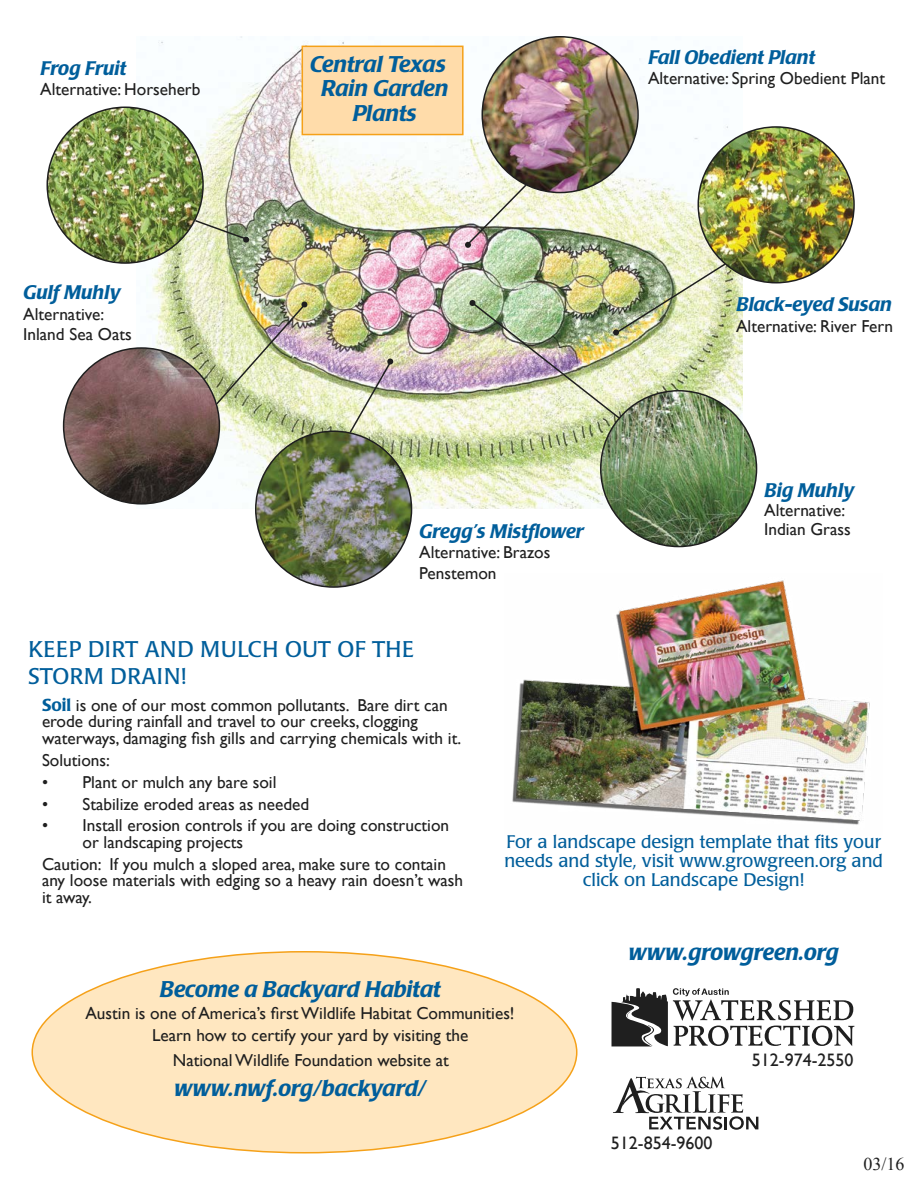
<style>
.page{position:relative;width:918px;height:1188px;background:#fff}
.page>*{position:absolute;margin:0;border:0;box-sizing:border-box;transform-origin:0 0}
.t1{font:italic 500 22.5px/24.8px "Poppl Laudatio";color:#005e9b;text-align:center}
.t2{font:22.5px/27px "Poppl Laudatio";letter-spacing:.02em;color:#005e9b}
.t3{font:italic 500 19.5px "Poppl Laudatio";color:#005e9b}
.t4{font:18px/19.5px "Poppl Laudatio";color:#005e9b;text-align:center}
.t5{font:18px "Gill Sans";color:#1f1f1f}
.t6{font:18px "Times New Roman";color:#1f1f1f}
.t7{font:17.25px/16.5px "Gill Sans";color:#1f1f1f}
.s1{font-family:"Poppl Laudatio";font-weight:500;color:#005e9b}
</style>
<div class="page">
<svg style="left:612px;top:988px;width:242px;height:58px"></svg>
<div style="left:32px;top:952px;width:545px;height:201px;background:#ffe7c0;border-radius:50%"></div>
<svg style="left:613px;top:1077px;width:145px;height:53px"></svg>
<img style="left:512px;top:580px;width:358px;height:245px">
<img style="left:136px;top:36px;width:606px;height:473px">
<img style="left:64px;top:348px;width:155px;height:156px;border-radius:78px">
<img style="left:47px;top:107px;width:156px;height:156px;border-radius:78px">
<img style="left:256px;top:431px;width:156px;height:156px;border-radius:78px">
<img style="left:482px;top:37px;width:156px;height:156px">
<img style="left:698px;top:127px;width:156px;height:156px;border-radius:78px">
<img style="left:601px;top:391px;width:156px;height:156px;border-radius:78px">
<svg style="left:193px;top:219px;width:58px;height:24px"></svg>
<img style="left:215px;top:301px;width:93px;height:105px">
<img style="left:348px;top:360px;width:44px;height:75px">
<div style="left:387px;top:358px;width:6px;height:7px;background:#1f1f1f;border-radius:50%"></div>
<img style="left:469px;top:262px;width:258px;height:158px">
<div style="left:613px;top:329px;width:6px;height:7px;background:#1f1f1f;border-radius:50%"></div>
<img style="left:465px;top:183px;width:63px;height:65px">
<div style="left:302px;top:46px;width:162px;height:89px;background:#ffdcaa;border:2px solid #f5a119"></div>
<p class="t3" style="left:40px;top:57px;width:87px">Frog Fruit</p>
<p class="t7" style="left:40px;top:82px;width:162px">Alternative: Horseherb</p>
<p class="t3" style="left:23px;top:282px;width:99px">Gulf Muhly</p>
<p class="t7" style="left:23px;top:304px;width:110px;line-height:20.4px">Alternative:<br>Inland Sea Oats</p>
<h1 class="t1" style="left:310px;top:52px;width:140px">Central Texas<br>Rain Garden<br>Plants</h1>
<p class="t3" style="left:648px;top:46px;width:168px">Fall Obedient Plant</p>
<p class="t7" style="left:648px;top:71px;width:239px">Alternative: Spring Obedient Plant</p>
<p class="t3" style="left:419px;top:520px;width:166px">Gregg’s Mistflower</p>
<p class="t7" style="left:419px;top:543px;width:133px;line-height:20.4px">Alternative: Brazos<br>Penstemon</p>
<p class="t3" style="left:736px;top:294px;width:157px">Black-eyed Susan</p>
<p class="t7" style="left:736px;top:318px;width:158px">Alternative: River Fern</p>
<p class="t3" style="left:764px;top:480px;width:91px">Big Muhly</p>
<p class="t7" style="left:764px;top:501px;width:88px;line-height:18.9px">Alternative:<br>Indian Grass</p>
<h1 class="t2" style="left:28px;top:636px;width:387px">KEEP DIRT AND MULCH OUT OF THE<br>STORM DRAIN!</h1>
<p class="t7" style="left:42px;top:697px;width:421px"><span class="s1">Soil</span> is one of our most common pollutants. Bare dirt can erode during rainfall and travel to our creeks, clogging waterways, damaging fish gills and carrying chemicals with it.</p>
<p class="t7" style="left:42px;top:752px;width:69px">Solutions:</p>
<p class="t7" style="left:42px;top:774px;width:236px">• Plant or mulch any bare soil</p>
<p class="t7" style="left:42px;top:796px;width:269px">• Stabilize eroded areas as needed</p>
<p class="t7" style="left:83px;top:818px;width:368px;text-indent:-41px">• Install erosion controls if you are doing construction or landscaping projects</p>
<p class="t7" style="left:42px;top:856px;width:423px">Caution: If you mulch a sloped area, make sure to contain any loose materials with edging so a heavy rain doesn’t wash it away.</p>
<p class="t4" style="left:504px;top:832px;width:380px">For a landscape design template that fits your needs and style, visit www.growgreen.org and click on Landscape Design!</p>
<h1 class="t1" style="left:628px;top:940px;width:212px">www.growgreen.org</h1>
<h1 class="t1" style="left:160px;top:978px;width:282px">Become a Backyard Habitat</h1>
<p class="t7" style="left:152px;top:1003px;width:364px;line-height:21.9px;text-indent:-67px">Austin is one of America’s first Wildlife Habitat Communities!<br>Learn how to certify your yard by visiting the</p>
<p class="t7" style="left:173px;top:1052px;width:277px">National Wildlife Foundation website at</p>
<h1 class="t1" style="left:174px;top:1076px;width:253px">www.nwf.org/backyard/</h1>
<p class="t5" style="left:611px;top:1133px;width:103px">512-854-9600</p>
<p class="t5" style="left:752px;top:1050px;width:103px">512-974-2550</p>
<p class="t6" style="left:863px;top:1152px;width:43px">03/16</p>
</div>
